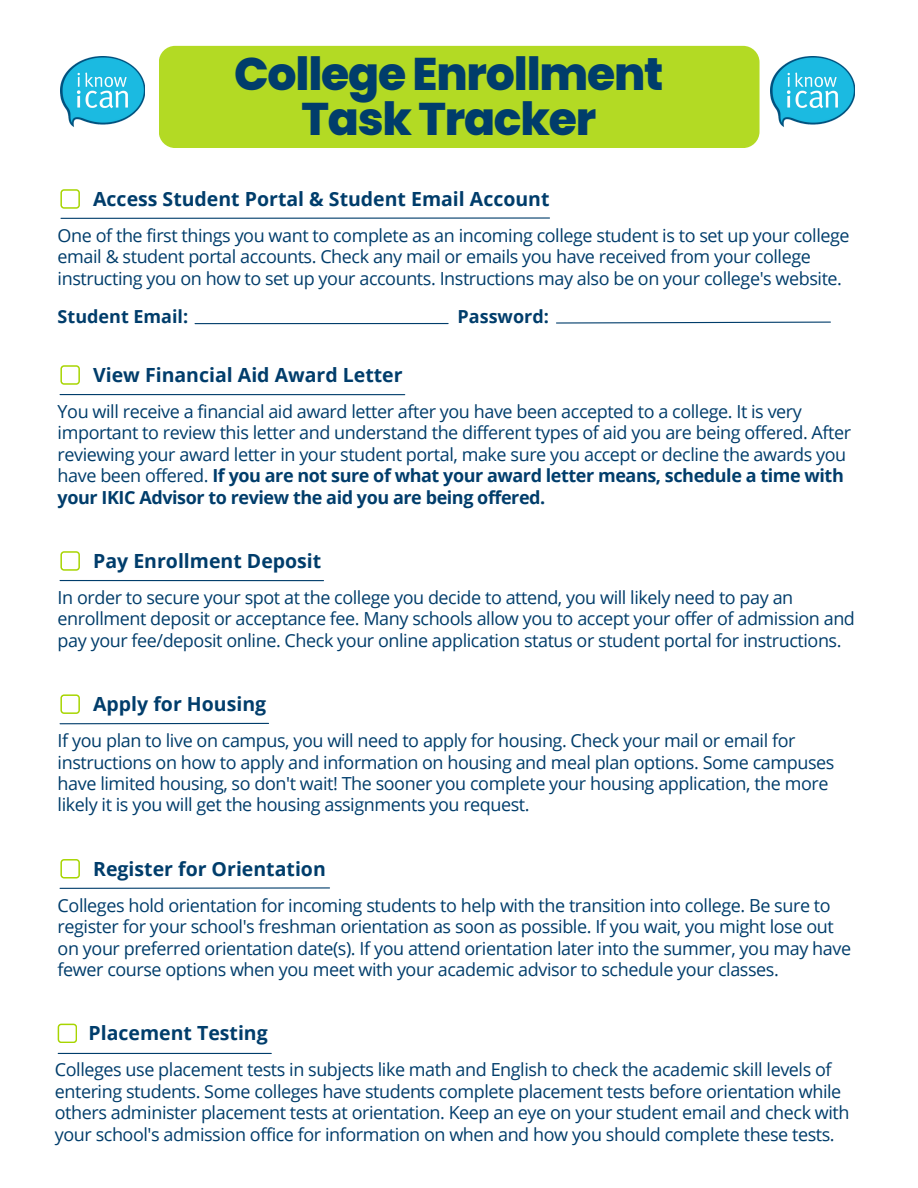
<style>
.page{position:relative;width:918px;height:1188px;background:#fff}
.page>*{position:absolute;margin:0;border:0;box-sizing:border-box;transform-origin:0 0}
.t1{font:800 45.75px/45.6px "Poppins";letter-spacing:-.025em;color:#003d6b;text-align:center}
.t2{font:700 19.5px "Open Sans";color:#003d6b}
.t3{font:18px/21.3px "Open Sans";letter-spacing:-.025em;color:#003d6b}
.t4{font:700 18px "Open Sans";color:#003d6b}
.s1{font-weight:700}
</style>
<div class="page">
<hr style="left:61px;top:217px;width:489px;height:2px;background:#003d6b">
<svg style="left:556px;top:321px;width:275px;height:3px"></svg>
<hr style="left:195px;top:323px;width:253px;height:1px;background:#003d6b">
<svg style="left:60px;top:189px;width:20px;height:19px"></svg>
<hr style="left:60px;top:394px;width:345px;height:1px;background:#003d6b">
<svg style="left:60px;top:365px;width:20px;height:19px"></svg>
<hr style="left:60px;top:580px;width:264px;height:1px;background:#003d6b">
<svg style="left:60px;top:551px;width:20px;height:19px"></svg>
<hr style="left:60px;top:723px;width:209px;height:1px;background:#003d6b">
<svg style="left:60px;top:694px;width:20px;height:20px"></svg>
<hr style="left:60px;top:887px;width:270px;height:2px;background:#003d6b">
<svg style="left:60px;top:859px;width:20px;height:19px"></svg>
<svg style="left:58px;top:1024px;width:19px;height:19px"></svg>
<hr style="left:58px;top:1053px;width:213px;height:1px;background:#003d6b">
<div style="left:159px;top:46px;width:601px;height:102px;background:#b3da24;border-radius:16px"></div>
<img style="left:60px;top:56px;width:85px;height:71px">
<img style="left:771px;top:56px;width:84px;height:71px">
<p class="t1" style="left:234px;top:51px;width:431px">College Enrollment<br>Task Tracker</p>
<p class="t2" style="left:93px;top:185px;width:458px">Access Student Portal &amp; Student Email Account</p>
<p class="t3" style="left:58px;top:224px;width:794px">One of the first things you want to complete as an incoming college student is to set up your college email &amp; student portal accounts. Check any mail or emails you have received from your college instructing you on how to set up your accounts. Instructions may also be on your college's website.</p>
<p class="t4" style="left:458px;top:304px;width:93px">Password:</p>
<p class="t4" style="left:58px;top:304px;width:132px">Student Email:</p>
<p class="t2" style="left:93px;top:361px;width:311px">View Financial Aid Award Letter</p>
<p class="t3" style="left:58px;top:400px;width:795px">You will receive a financial aid award letter after you have been accepted to a college. It is very important to review this letter and understand the different types of aid you are being offered. After reviewing your award letter in your student portal, make sure you accept or decline the awards you have been offered. <span class="s1">If you are not sure of what your award letter means, schedule a time with your IKIC Advisor to review the aid you are being offered.</span></p>
<p class="t2" style="left:93px;top:547px;width:230px">Pay Enrollment Deposit</p>
<p class="t3" style="left:58px;top:586px;width:799px">In order to secure your spot at the college you decide to attend, you will likely need to pay an enrollment deposit or acceptance fee. Many schools allow you to accept your offer of admission and pay your fee/deposit online. Check your online application status or student portal for instructions.</p>
<p class="t2" style="left:93px;top:690px;width:175px">Apply for Housing</p>
<p class="t3" style="left:58px;top:730px;width:778px">If you plan to live on campus, you will need to apply for housing. Check your mail or email for instructions on how to apply and information on housing and meal plan options. Some campuses have limited housing, so don't wait! The sooner you complete your housing application, the more likely it is you will get the housing assignments you request.</p>
<p class="t2" style="left:93px;top:855px;width:234px">Register for Orientation</p>
<p class="t3" style="left:58px;top:894px;width:795px">Colleges hold orientation for incoming students to help with the transition into college. Be sure to register for your school's freshman orientation as soon as possible. If you wait, you might lose out on your preferred orientation date(s). If you attend orientation later into the summer, you may have fewer course options when you meet with your academic advisor to schedule your classes.</p>
<p class="t2" style="left:89px;top:1019px;width:181px">Placement Testing</p>
<p class="t3" style="left:55px;top:1059px;width:796px">Colleges use placement tests in subjects like math and English to check the academic skill levels of entering students. Some colleges have students complete placement tests before orientation while others administer placement tests at orientation. Keep an eye on your student email and check with your school's admission office for information on when and how you should complete these tests.</p>
</div>
